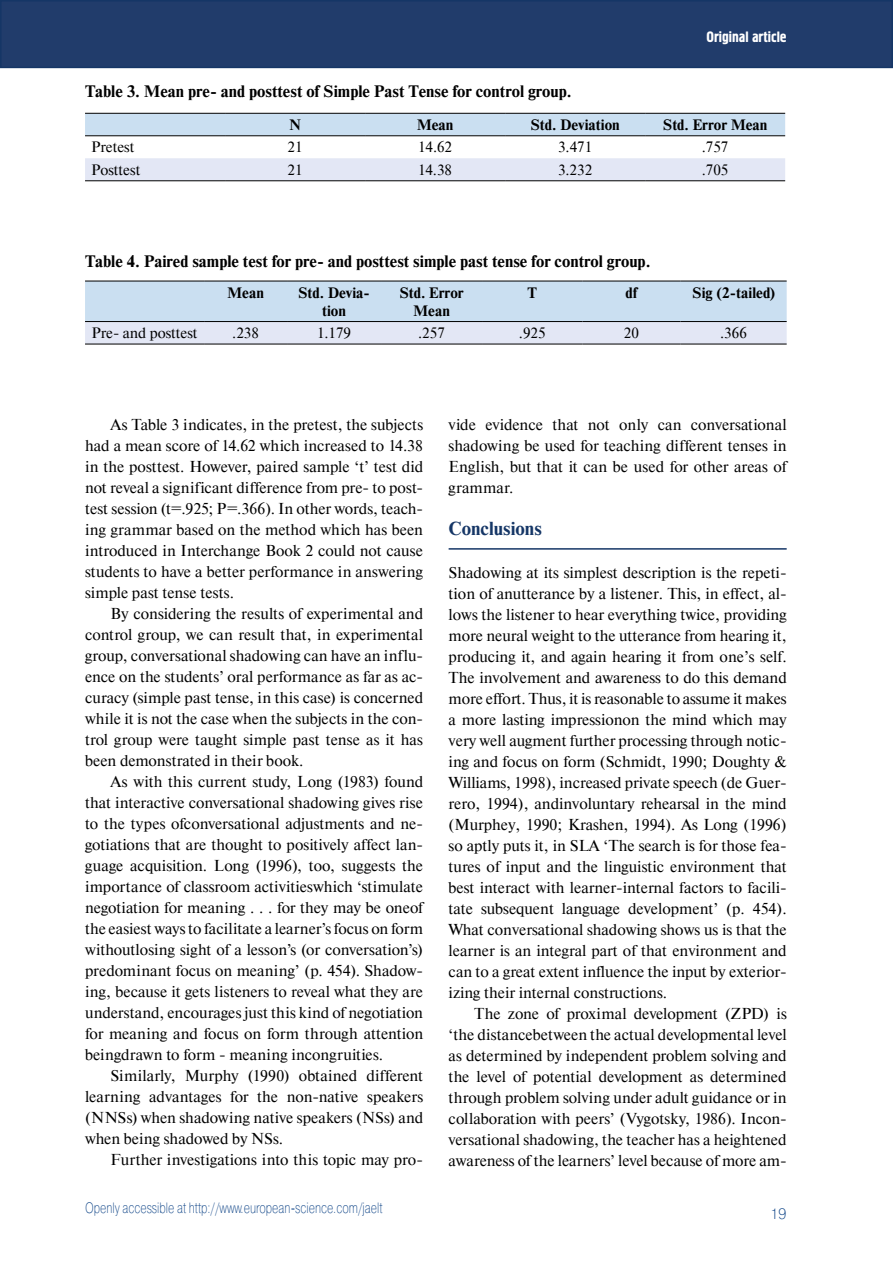
<style>
.page{position:relative;width:893px;height:1263px;background:#fff}
.page>*{position:absolute;margin:0;border:0;box-sizing:border-box;transform-origin:0 0}
.t1{font:700 18.75px "Newton C";color:#153666}
.t2{font:700 16.5px "Newton C";color:#000}
.t3{font:15.75px/21px "Newton C";color:#000;text-align:justify}
.t4{font:15px "Newton C";color:#000}
.t5{font:700 15px/18px "Newton C";color:#000;text-align:center}
.t6{font:15px "Pragmatica Light C";color:#124789;scale:.75 1}
.t7{font:15px "Hermes C";color:#fff}
.t8{font:15px "Pragmatica Light C";color:#124789}
</style>
<div class="page">
<div style="left:1px;top:1px;width:891px;height:66px;background:#213c6b"></div>
<div style="left:0;top:0;width:893px;height:68px;border:2px solid #153666"></div>
<svg style="left:85px;top:114px;width:700px;height:66px"></svg>
<hr style="left:85px;top:113px;width:140px;height:1px;background:#000">
<hr style="left:225px;top:113px;width:140px;height:1px;background:#000">
<hr style="left:365px;top:113px;width:140px;height:1px;background:#000">
<hr style="left:505px;top:113px;width:140px;height:1px;background:#000">
<hr style="left:645px;top:113px;width:140px;height:1px;background:#000">
<hr style="left:85px;top:135px;width:140px;height:1px;background:#000">
<hr style="left:225px;top:135px;width:140px;height:1px;background:#000">
<hr style="left:365px;top:135px;width:140px;height:1px;background:#000">
<hr style="left:505px;top:135px;width:140px;height:1px;background:#000">
<hr style="left:645px;top:135px;width:140px;height:1px;background:#000">
<hr style="left:85px;top:180px;width:140px;height:1px;background:#000">
<hr style="left:225px;top:180px;width:140px;height:1px;background:#000">
<hr style="left:365px;top:180px;width:140px;height:1px;background:#000">
<hr style="left:505px;top:180px;width:140px;height:1px;background:#000">
<hr style="left:645px;top:180px;width:140px;height:1px;background:#000">
<svg style="left:85px;top:282px;width:702px;height:62px;background:#d1dff0"></svg>
<hr style="left:85px;top:281px;width:119px;height:1px;background:#000">
<hr style="left:204px;top:281px;width:83px;height:1px;background:#000">
<hr style="left:287px;top:281px;width:94px;height:1px;background:#000">
<hr style="left:381px;top:281px;width:101px;height:1px;background:#000">
<hr style="left:482px;top:281px;width:101px;height:1px;background:#000">
<hr style="left:583px;top:281px;width:97px;height:1px;background:#000">
<hr style="left:680px;top:281px;width:107px;height:1px;background:#000">
<hr style="left:85px;top:321px;width:119px;height:1px;background:#000">
<hr style="left:204px;top:321px;width:83px;height:1px;background:#000">
<hr style="left:287px;top:321px;width:94px;height:1px;background:#000">
<hr style="left:381px;top:321px;width:101px;height:1px;background:#000">
<hr style="left:482px;top:321px;width:101px;height:1px;background:#000">
<hr style="left:583px;top:321px;width:97px;height:1px;background:#000">
<hr style="left:680px;top:321px;width:107px;height:1px;background:#000">
<hr style="left:85px;top:344px;width:119px;height:1px;background:#000">
<hr style="left:204px;top:344px;width:83px;height:1px;background:#000">
<hr style="left:287px;top:344px;width:94px;height:1px;background:#000">
<hr style="left:381px;top:344px;width:101px;height:1px;background:#000">
<hr style="left:482px;top:344px;width:101px;height:1px;background:#000">
<hr style="left:583px;top:344px;width:97px;height:1px;background:#000">
<hr style="left:680px;top:344px;width:107px;height:1px;background:#000">
<hr style="left:449px;top:548px;width:338px;height:2px;background:#153666">
<p class="t7" style="left:706px;top:29px;width:82px">Original article</p>
<p class="t2" style="left:85px;top:82px;width:488px">Table 3. Mean pre- and posttest of Simple Past Tense for control group.</p>
<p class="t5" style="left:289px;top:116px;width:13px">N</p>
<p class="t5" style="left:417px;top:116px;width:38px">Mean</p>
<p class="t5" style="left:530px;top:116px;width:91px">Std. Deviation</p>
<p class="t5" style="left:663px;top:116px;width:106px">Std. Error Mean</p>
<p class="t4" style="left:91px;top:139px;width:45px">Pretest</p>
<p class="t4" style="left:288px;top:139px;width:16px">21</p>
<p class="t4" style="left:418px;top:139px;width:36px">14.62</p>
<p class="t4" style="left:558px;top:139px;width:36px">3.471</p>
<p class="t4" style="left:702px;top:139px;width:28px">.757</p>
<p class="t4" style="left:91px;top:161px;width:51px">Posttest</p>
<p class="t4" style="left:288px;top:161px;width:16px">21</p>
<p class="t4" style="left:418px;top:161px;width:36px">14.38</p>
<p class="t4" style="left:558px;top:161px;width:36px">3.232</p>
<p class="t4" style="left:702px;top:161px;width:28px">.705</p>
<p class="t2" style="left:85px;top:252px;width:567px">Table 4. Paired sample test for pre- and posttest simple past tense for control group.</p>
<p class="t5" style="left:227px;top:283px;width:38px">Mean</p>
<p class="t5" style="left:298px;top:283px;width:73px">Std. Devia&shy;tion</p>
<p class="t5" style="left:399px;top:283px;width:66px">Std. Error<br>Mean</p>
<p class="t5" style="left:528px;top:283px;width:11px">T</p>
<p class="t5" style="left:626px;top:283px;width:13px">df</p>
<p class="t5" style="left:692px;top:283px;width:84px">Sig (2-tailed)</p>
<p class="t4" style="left:91px;top:325px;width:108px">Pre- and posttest</p>
<p class="t4" style="left:232px;top:325px;width:28px">.238</p>
<p class="t4" style="left:317px;top:325px;width:36px">1.179</p>
<p class="t4" style="left:418px;top:325px;width:28px">.257</p>
<p class="t4" style="left:519px;top:325px;width:28px">.925</p>
<p class="t4" style="left:624px;top:325px;width:17px">20</p>
<p class="t4" style="left:720px;top:325px;width:28px">.366</p>
<p class="t3" style="left:85px;top:414px;width:340px;text-indent:26px">As Table 3 indicates, in the pretest, the subjects had a mean score of 14.62 which increased to 14.38 in the posttest. However, paired sample ‘t’ test did not reveal a significant difference from pre- to post&shy;test session (t=.925; P=.366). In other words, teach&shy;ing grammar based on the method which has been introduced in Interchange Book 2 could not cause students to have a better performance in answering simple past tense tests.</p>
<p class="t3" style="left:85px;top:603px;width:340px;text-indent:26px">By considering the results of experimental and control group, we can result that, in experimental group, conversational shadowing can have an influ&shy;ence on the students’ oral performance as far as ac&shy;curacy (simple past tense, in this case) is concerned while it is not the case when the subjects in the con&shy;trol group were taught simple past tense as it has been demonstrated in their book.</p>
<p class="t3" style="left:85px;top:771px;width:340px;text-indent:26px">As with this current study, Long (1983) found that interactive conversational shadowing gives rise to the types ofconversational adjustments and ne&shy;gotiations that are thought to positively affect lan&shy;guage acquisition. Long (1996), too, suggests the importance of classroom activitieswhich ‘stimulate negotiation for meaning . . . for they may be oneof the easiest ways to facilitate a learner’s focus on form withoutlosing sight of a lesson’s (or conversation’s) predominant focus on meaning’ (p. 454). Shadow&shy;ing, because it gets listeners to reveal what they are understand, encourages just this kind of negotiation for meaning and focus on form through attention beingdrawn to form - meaning incongruities.</p>
<p class="t3" style="left:85px;top:1065px;width:340px;text-indent:26px">Similarly, Murphy (1990) obtained different learning advantages for the non-native speakers (NNSs) when shadowing native speakers (NSs) and when being shadowed by NSs.</p>
<p class="t3" style="left:111px;top:1149px;width:314px">Further investigations into this topic may pro-</p>
<p class="t6" style="left:85px;top:1199px;width:398px">Openly accessible at http://www.european-science.com/jaelt</p>
<p class="t3" style="left:449px;top:414px;width:340px">vide evidence that not only can conversational shadowing be used for teaching different tenses in English, but that it can be used for other areas of grammar.</p>
<p class="t1" style="left:449px;top:518px;width:95px">Conclusions</p>
<p class="t3" style="left:449px;top:562px;width:340px">Shadowing at its simplest description is the repeti&shy;tion of anutterance by a listener. This, in effect, al&shy;lows the listener to hear everything twice, providing more neural weight to the utterance from hearing it, producing it, and again hearing it from one’s self.<br>The involvement and awareness to do this demand more effort. Thus, it is reasonable to assume it makes a more lasting impressionon the mind which may very well augment further processing through notic&shy;ing and focus on form (Schmidt, 1990; Doughty &amp; Williams, 1998), increased private speech (de Guer&shy;rero, 1994), andinvoluntary rehearsal in the mind (Murphey, 1990; Krashen, 1994). As Long (1996) so aptly puts it, in SLA ‘The search is for those fea&shy;tures of input and the linguistic environment that best interact with learner-internal factors to facili&shy;tate subsequent language development’ (p. 454).<br>What conversational shadowing shows us is that the learner is an integral part of that environment and can to a great extent influence the input by exterior&shy;izing their internal constructions.</p>
<p class="t3" style="left:449px;top:1003px;width:340px;text-indent:26px">The zone of proximal development (ZPD) is ‘the distancebetween the actual developmental level as determined by independent problem solving and the level of potential development as determined through problem solving under adult guidance or in collaboration with peers’ (Vygotsky, 1986). Incon&shy;versational shadowing, the teacher has a heightened awareness of the learners’ level because of more am-</p>
<p class="t8" style="left:770px;top:1205px;width:18px">19</p>
</div>
